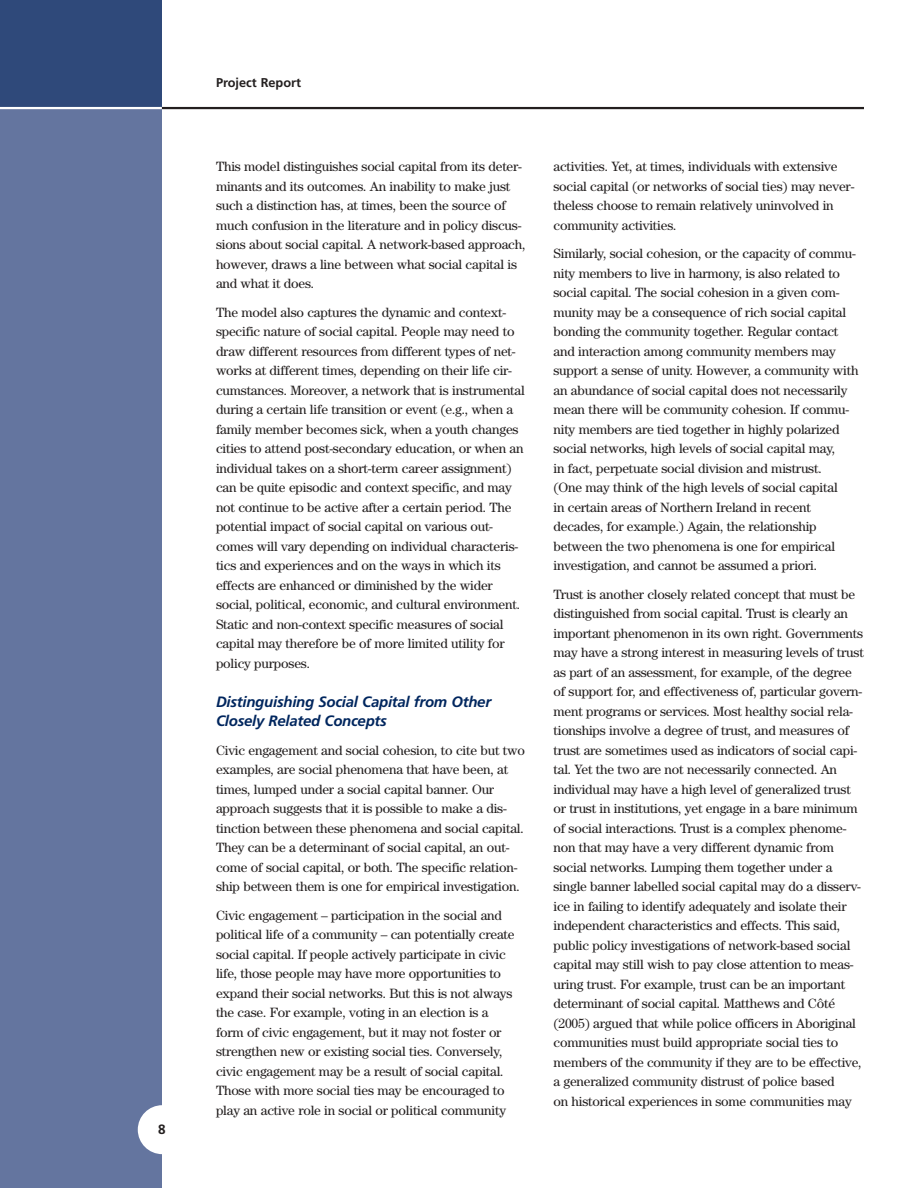
<style>
.page{position:relative;width:918px;height:1188px;background:#fff}
.page>*{position:absolute;margin:0;border:0;box-sizing:border-box;transform-origin:0 0}
.t1{font:italic 700 15px/19.5px "Frutiger";letter-spacing:-.015em;color:#00265e}
.t2{font:13.5px/19.5px "Century";letter-spacing:-.015em;color:#231f1f}
.t3{font:700 13.5px "Frutiger";color:#231f1f}
.t4{font:700 12.75px "Frutiger";color:#231f1f}
</style>
<div class="page">
<div style="left:0;top:0;width:162px;height:108px;background:#2f497a"></div>
<div style="left:0;top:108px;width:162px;height:1080px;background:#64759f"></div>
<div style="left:138px;top:1105px;width:49px;height:49px;background:#fff;border-radius:50%"></div>
<hr style="left:162px;top:107px;width:702px;height:2px;background:#231f1f">
<hr style="left:0;top:107px;width:162px;height:2px;background:#fff">
<p class="t3" style="left:158px;top:1123px;width:9px">8</p>
<p class="t4" style="left:216px;top:78px;width:87px">Project Report</p>
<p class="t2" style="left:216px;top:158px;width:311px">This model distinguishes social capital from its deter&shy;minants and its outcomes. An inability to make just such a distinction has, at times, been the source of much confusion in the literature and in policy discus&shy;sions about social capital. A network-based approach, however, draws a line between what social capital is and what it does.</p>
<p class="t2" style="left:216px;top:304px;width:310px">The model also captures the dynamic and context&shy;specific nature of social capital. People may need to draw different resources from different types of net&shy;works at different times, depending on their life cir&shy;cumstances. Moreover, a network that is instrumental during a certain life transition or event (e.g., when a family member becomes sick, when a youth changes cities to attend post-secondary education, or when an individual takes on a short-term career assignment) can be quite episodic and context specific, and may not continue to be active after a certain period. The potential impact of social capital on various out&shy;comes will vary depending on individual characteris&shy;tics and experiences and on the ways in which its effects are enhanced or diminished by the wider social, political, economic, and cultural environment.<br>Static and non-context specific measures of social capital may therefore be of more limited utility for policy purposes.</p>
<p class="t1" style="left:216px;top:693px;width:277px">Distinguishing Social Capital from Other<br>Closely Related Concepts</p>
<p class="t2" style="left:216px;top:742px;width:311px">Civic engagement and social cohesion, to cite but two examples, are social phenomena that have been, at times, lumped under a social capital banner. Our approach suggests that it is possible to make a dis&shy;tinction between these phenomena and social capital.<br>They can be a determinant of social capital, an out&shy;come of social capital, or both. The specific relation&shy;ship between them is one for empirical investigation.</p>
<p class="t2" style="left:216px;top:907px;width:300px">Civic engagement – participation in the social and political life of a community – can potentially create social capital. If people actively participate in civic life, those people may have more opportunities to expand their social networks. But this is not always the case. For example, voting in an election is a form of civic engagement, but it may not foster or strengthen new or existing social ties. Conversely, civic engagement may be a result of social capital.<br>Those with more social ties may be encouraged to play an active role in social or political community</p>
<p class="t2" style="left:554px;top:158px;width:302px">activities. Yet, at times, individuals with extensive social capital (or networks of social ties) may never&shy;theless choose to remain relatively uninvolved in community activities.</p>
<p class="t2" style="left:554px;top:245px;width:307px">Similarly, social cohesion, or the capacity of commu&shy;nity members to live in harmony, is also related to social capital. The social cohesion in a given com&shy;munity may be a consequence of rich social capital bonding the community together. Regular contact and interaction among community members may support a sense of unity. However, a community with an abundance of social capital does not necessarily mean there will be community cohesion. If commu&shy;nity members are tied together in highly polarized social networks, high levels of social capital may,<br>in fact, perpetuate social division and mistrust.<br>(One may think of the high levels of social capital<br>in certain areas of Northern Ireland in recent decades, for example.) Again, the relationship between the two phenomena is one for empirical investigation, and cannot be assumed a priori.</p>
<p class="t2" style="left:554px;top:586px;width:312px">Trust is another closely related concept that must be distinguished from social capital. Trust is clearly an important phenomenon in its own right. Governments may have a strong interest in measuring levels of trust as part of an assessment, for example, of the degree of support for, and effectiveness of, particular govern&shy;ment programs or services. Most healthy social rela&shy;tionships involve a degree of trust, and measures of trust are sometimes used as indicators of social capi&shy;tal. Yet the two are not necessarily connected. An individual may have a high level of generalized trust or trust in institutions, yet engage in a bare minimum of social interactions. Trust is a complex phenome&shy;non that may have a very different dynamic from social networks. Lumping them together under a single banner labelled social capital may do a disserv&shy;ice in failing to identify adequately and isolate their independent characteristics and effects. This said, public policy investigations of network-based social capital may still wish to pay close attention to meas&shy;uring trust. For example, trust can be an important determinant of social capital. Matthews and Côté (2005) argued that while police officers in Aboriginal communities must build appropriate social ties to members of the community if they are to be effective, a generalized community distrust of police based<br>on historical experiences in some communities may</p>
</div>
